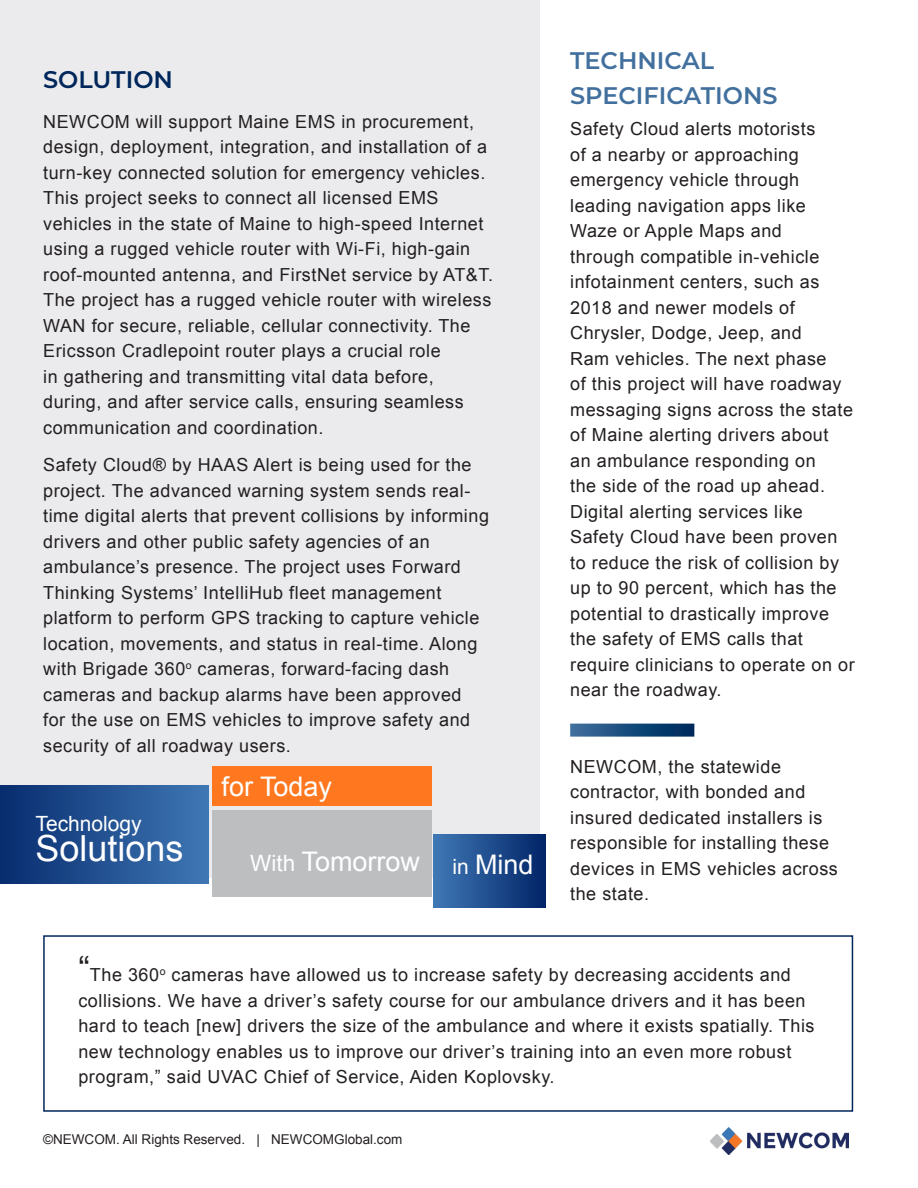
<style>
.page{position:relative;width:918px;height:1188px;background:#fff}
.page>*{position:absolute;margin:0;border:0;box-sizing:border-box;transform-origin:0 0}
.t1{font:36px "Arial";color:#fff}
.t2{font:27px "Arial";color:#fff}
.t3{font:600 24px "Montserrat";color:#42709e}
.t4{font:600 24px "Montserrat";color:#00275b}
.t5{font:21px "Arial";color:#fff}
.t6{font:18px/25.5px "Arial";letter-spacing:.03em;color:#231f20}
.t7{font:13.5px "Arial";color:#231f20}
.s1{font-size:22.5px}
.s2{font-size:21px}
.s3{font-size:34.5px}
</style>
<div class="page">
<div style="left:0;top:0;width:540px;height:878px;background:#ebebed"></div>
<img style="left:710px;top:1128px;width:139px;height:27px">
<div style="left:43px;top:935px;width:810px;height:177px;border:2px solid #00275b"></div>
<div style="left:0;top:786px;width:208px;height:98px;background:linear-gradient(to right,#072c6f,#3f77b4)"></div>
<div style="left:213px;top:811px;width:219px;height:86px;background:#bcbec0"></div>
<div style="left:213px;top:767px;width:219px;height:39px;background:#ff781f"></div>
<div style="left:433px;top:835px;width:113px;height:73px;background:linear-gradient(to right,#4078b5,#012467)"></div>
<p class="t4" style="left:43px;top:62px;width:131px">SOLUTION</p>
<p class="t6" style="left:43px;top:109px;width:451px">NEWCOM will support Maine EMS in procurement, design, deployment, integration, and installation of a turn-key connected solution for emergency vehicles.<br>This project seeks to connect all licensed EMS vehicles in the state of Maine to high-speed Internet using a rugged vehicle router with Wi-Fi, high-gain roof-mounted antenna, and FirstNet service by AT&amp;T.<br>The project has a rugged vehicle router with wireless WAN for secure, reliable, cellular connectivity. The Ericsson Cradlepoint router plays a crucial role<br>in gathering and transmitting vital data before, during, and after service calls, ensuring seamless communication and coordination.</p>
<p class="t6" style="left:43px;top:452px;width:447px">Safety Cloud® by HAAS Alert is being used for the project. The advanced warning system sends real&shy;time digital alerts that prevent collisions by informing drivers and other public safety agencies of an ambulance’s presence. The project uses Forward Thinking Systems’ IntelliHub fleet management platform to perform GPS tracking to capture vehicle location, movements, and status in real-time. Along with Brigade 360<sup>o</sup> cameras, forward-facing dash cameras and backup alarms have been approved<br>for the use on EMS vehicles to improve safety and security of all roadway users.</p>
<p class="t5" style="left:36px;top:810px;width:108px">Technology</p>
<p class="t1" style="left:36px;top:825px;width:150px">Solutions</p>
<p class="t2" style="left:222px;top:769px;width:112px">for Today</p>
<p class="t2" style="left:250px;top:844px;width:171px"><span class="s1">With</span> Tomorrow</p>
<p class="t2" style="left:452px;top:847px;width:83px"><span class="s2">in</span> Mind</p>
<p class="t3" style="left:570px;top:44px;width:145px">TECHNICAL</p>
<p class="t3" style="left:570px;top:78px;width:209px">SPECIFICATIONS</p>
<p class="t6" style="left:570px;top:116px;width:286px">Safety Cloud alerts motorists<br>of a nearby or approaching emergency vehicle through leading navigation apps like<br>Waze or Apple Maps and<br>through compatible in-vehicle infotainment centers, such as<br>2018 and newer models of<br>Chrysler, Dodge, Jeep, and<br>Ram vehicles. The next phase<br>of this project will have roadway messaging signs across the state of Maine alerting drivers about<br>an ambulance responding on<br>the side of the road up ahead.<br>Digital alerting services like<br>Safety Cloud have been proven to reduce the risk of collision by up to 90 percent, which has the potential to drastically improve the safety of EMS calls that require clinicians to operate on or near the roadway.</p>
<p class="t6" style="left:570px;top:754px;width:269px">NEWCOM, the statewide contractor, with bonded and insured dedicated installers is responsible for installing these devices in EMS vehicles across the state.</p>
<p class="t6" style="left:78px;top:963px;width:738px"><span class="s3">“</span>The 360<sup>o</sup> cameras have allowed us to increase safety by decreasing accidents and collisions. We have a driver’s safety course for our ambulance drivers and it has been hard to teach [new] drivers the size of the ambulance and where it exists spatially. This new technology enables us to improve our driver’s training into an even more robust program,” said UVAC Chief of Service, Aiden Koplovsky.</p>
<p class="t7" style="left:43px;top:1130px;width:361px">©NEWCOM. All Rights Reserved. | NEWCOMGlobal.com</p>
</div>
